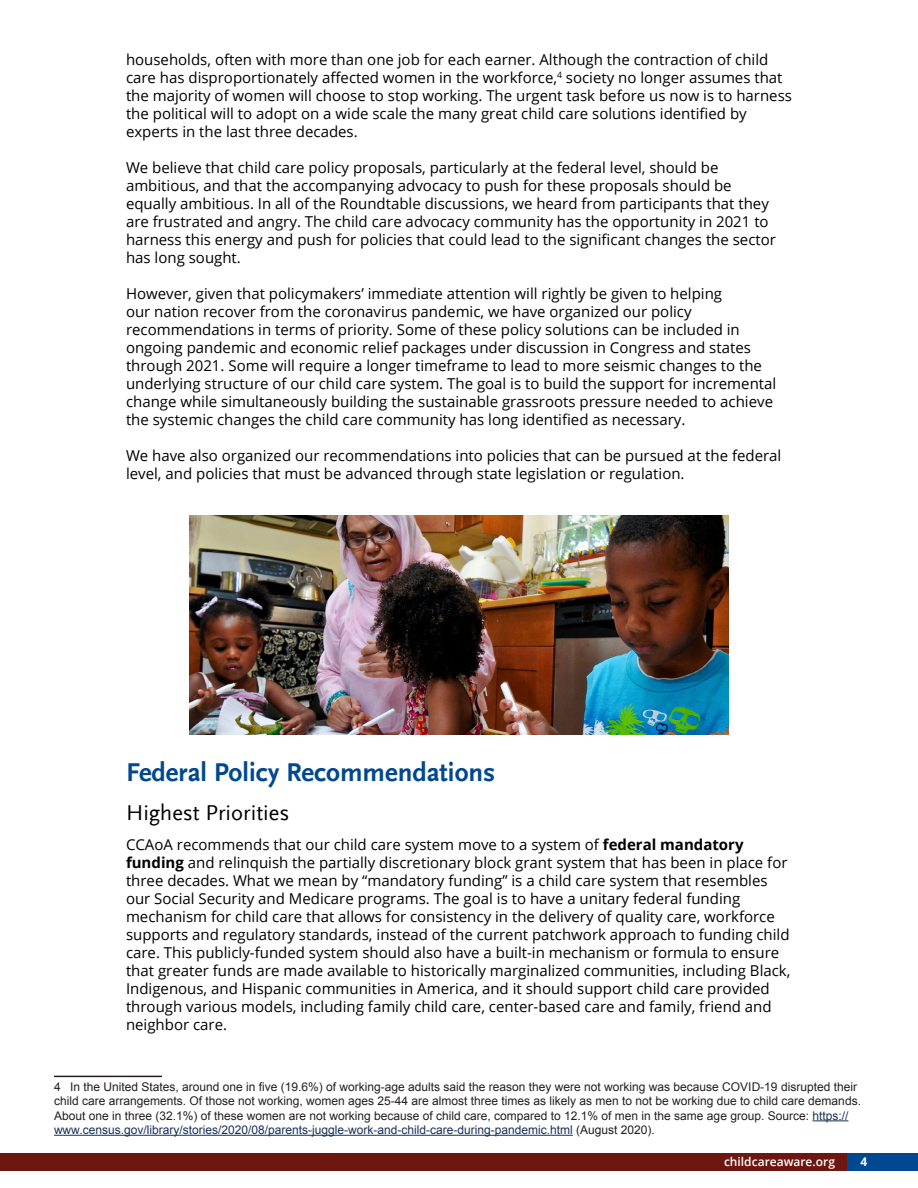
<style>
.page{position:relative;width:918px;height:1188px;background:#fff}
.page>*{position:absolute;margin:0;border:0;box-sizing:border-box;transform-origin:0 0}
.t1{font:700 27px "Scala Sans Offc";color:#004890}
.t2{font:22.5px "Scala Sans Offc";color:#000}
.t3{font:15px/18px "Open Sans";color:#000}
.t4{font:12px/14.4px "Arial";color:#231f20}
.t5{font:600 12px "Open Sans";color:#fff}
.t6{font:700 12px "Open Sans";color:#fff}
.s1{font-weight:700}
.s2{color:#17315a}
</style>
<div class="page">
<div style="left:0;top:1154px;width:847px;height:18px;background:#6e1711"></div>
<div style="left:847px;top:1154px;width:71px;height:18px;background:#004890"></div>
<hr style="left:54px;top:1076px;width:108px;height:1px;background:#231f20">
<hr style="left:812px;top:1120px;width:36px;height:1px;background:#17315a">
<hr style="left:54px;top:1135px;width:519px;height:1px;background:#17315a">
<img style="left:189px;top:515px;width:540px;height:220px">
<p class="t3" style="left:126px;top:51px;width:667px">households, often with more than one job for each earner. Although the contraction of child care has disproportionately affected women in the workforce,<sup>4</sup> society no longer assumes that the majority of women will choose to stop working. The urgent task before us now is to harness the political will to adopt on a wide scale the many great child care solutions identified by experts in the last three decades.</p>
<p class="t3" style="left:126px;top:159px;width:652px">We believe that child care policy proposals, particularly at the federal level, should be ambitious, and that the accompanying advocacy to push for these proposals should be equally ambitious. In all of the Roundtable discussions, we heard from participants that they are frustrated and angry. The child care advocacy community has the opportunity in 2021 to harness this energy and push for policies that could lead to the significant changes the sector has long sought.</p>
<p class="t3" style="left:126px;top:285px;width:652px">However, given that policymakers’ immediate attention will rightly be given to helping<br>our nation recover from the coronavirus pandemic, we have organized our policy recommendations in terms of priority. Some of these policy solutions can be included in ongoing pandemic and economic relief packages under discussion in Congress and states through 2021. Some will require a longer timeframe to lead to more seismic changes to the underlying structure of our child care system. The goal is to build the support for incremental change while simultaneously building the sustainable grassroots pressure needed to achieve the systemic changes the child care community has long identified as necessary.</p>
<p class="t3" style="left:126px;top:447px;width:657px">We have also organized our recommendations into policies that can be pursued at the federal level, and policies that must be advanced through state legislation or regulation.</p>
<h2 class="t1" style="left:126px;top:757px;width:371px">Federal Policy Recommendations</h2>
<h3 class="t2" style="left:126px;top:800px;width:165px">Highest Priorities</h3>
<p class="t3" style="left:126px;top:835px;width:666px">CCAoA recommends that our child care system move to a system of <span class="s1">federal mandatory funding</span> and relinquish the partially discretionary block grant system that has been in place for three decades. What we mean by “mandatory funding” is a child care system that resembles our Social Security and Medicare programs. The goal is to have a unitary federal funding mechanism for child care that allows for consistency in the delivery of quality care, workforce supports and regulatory standards, instead of the current patchwork approach to funding child care. This publicly-funded system should also have a built-in mechanism or formula to ensure that greater funds are made available to historically marginalized communities, including Black, Indigenous, and Hispanic communities in America, and it should support child care provided through various models, including family child care, center-based care and family, friend and neighbor care.</p>
<p class="t4" style="left:54px;top:1080px;width:809px">4 In the United States, around one in five (19.6%) of working-age adults said the reason they were not working was because COVID-19 disrupted their child care arrangements. Of those not working, women ages 25-44 are almost three times as likely as men to not be working due to child care demands.<br>About one in three (32.1%) of these women are not working because of child care, compared to 12.1% of men in the same age group. Source: <span class="s2">https:// www.census.gov/library/stories/2020/08/parents-juggle-work-and-child-care-during-pandemic.html</span> (August 2020).</p>
<p class="t5" style="left:724px;top:1153px;width:112px">childcareaware.org</p>
<p class="t6" style="left:860px;top:1153px;width:8px">4</p>
</div>
